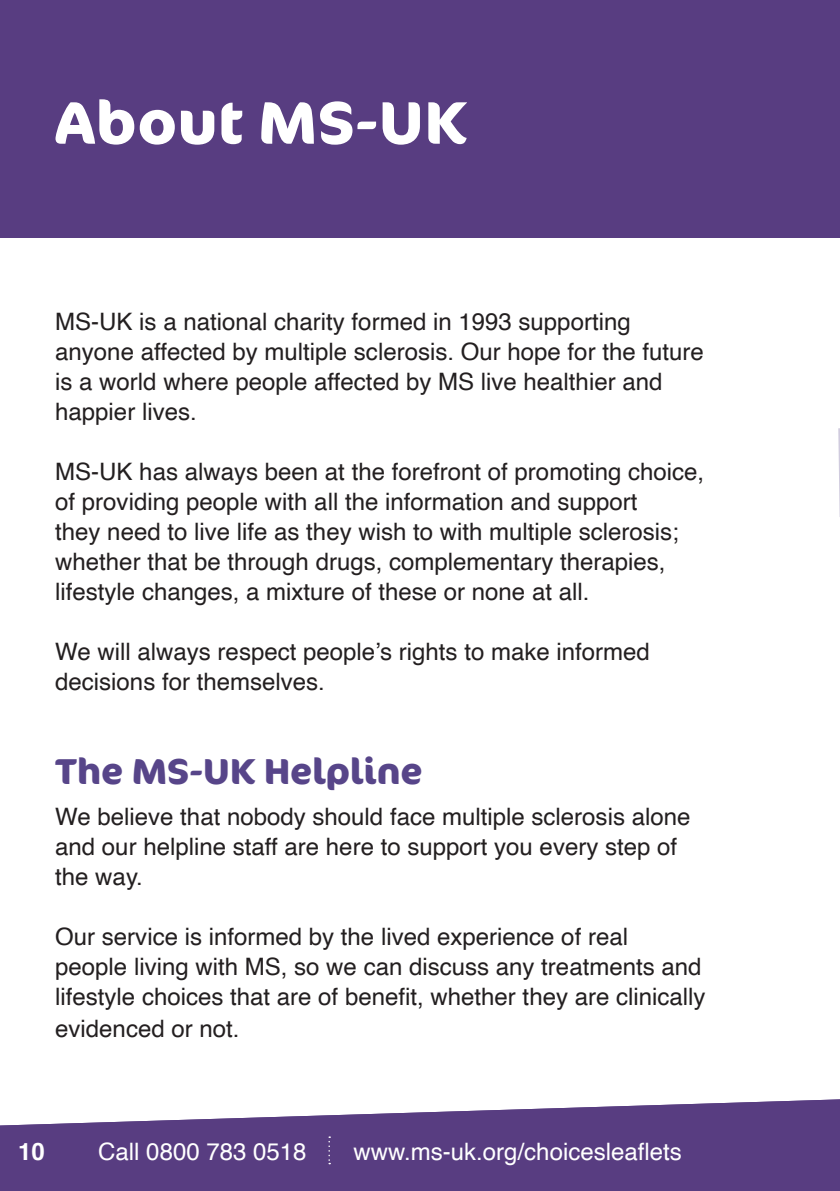
<style>
.page{position:relative;width:840px;height:1191px;background:#fff}
.page>*{position:absolute;margin:0;border:0;box-sizing:border-box;transform-origin:0 0}
.t1{font:700 60px "Cocon Pro";letter-spacing:.01em;color:#fff}
.t2{font:700 36px "Cocon Pro";color:#574589}
.t3{font:24px/30px "Helvetica";color:#231f20}
.t4{font:24px "Helvetica";color:#fff}
.t5{font:700 24px "Helvetica";color:#fff}
</style>
<div class="page">
<svg style="left:0;top:1099px;width:839px;height:92px;background:#705993"></svg>
<svg style="left:328px;top:1136px;width:2px;height:28px"></svg>
<div style="left:0;top:0;width:839px;height:238px;background:#583d81"></div>
<svg style="left:838px;top:428px;width:1px;height:35px"></svg>
<svg style="left:836px;top:1188px;width:4px;height:3px"></svg>
<p class="t1" style="left:55px;top:81px;width:413px">About MS-UK</p>
<p class="t3" style="left:55px;top:307px;width:649px">MS-UK is a national charity formed in 1993 supporting anyone affected by multiple sclerosis. Our hope for the future is a world where people affected by MS live healthier and happier lives.</p>
<p class="t3" style="left:55px;top:457px;width:650px">MS-UK has always been at the forefront of promoting choice, of providing people with all the information and support<br>they need to live life as they wish to with multiple sclerosis; whether that be through drugs, complementary therapies, lifestyle changes, a mixture of these or none at all.</p>
<p class="t3" style="left:55px;top:637px;width:596px">We will always respect people’s rights to make informed decisions for themselves.</p>
<p class="t2" style="left:55px;top:746px;width:369px">The MS-UK Helpline</p>
<p class="t3" style="left:55px;top:802px;width:636px">We believe that nobody should face multiple sclerosis alone and our helpline staff are here to support you every step of the way.</p>
<p class="t3" style="left:55px;top:922px;width:651px;line-height:30.6px">Our service is informed by the lived experience of real people living with MS, so we can discuss any treatments and lifestyle choices that are of benefit, whether they are clinically evidenced or not.</p>
<p class="t5" style="left:18px;top:1132px;width:28px">10</p>
<p class="t4" style="left:98px;top:1133px;width:210px">Call 0800 783 0518</p>
<p class="t4" style="left:353px;top:1133px;width:330px">www.ms-uk.org/choicesleaflets</p>
</div>
